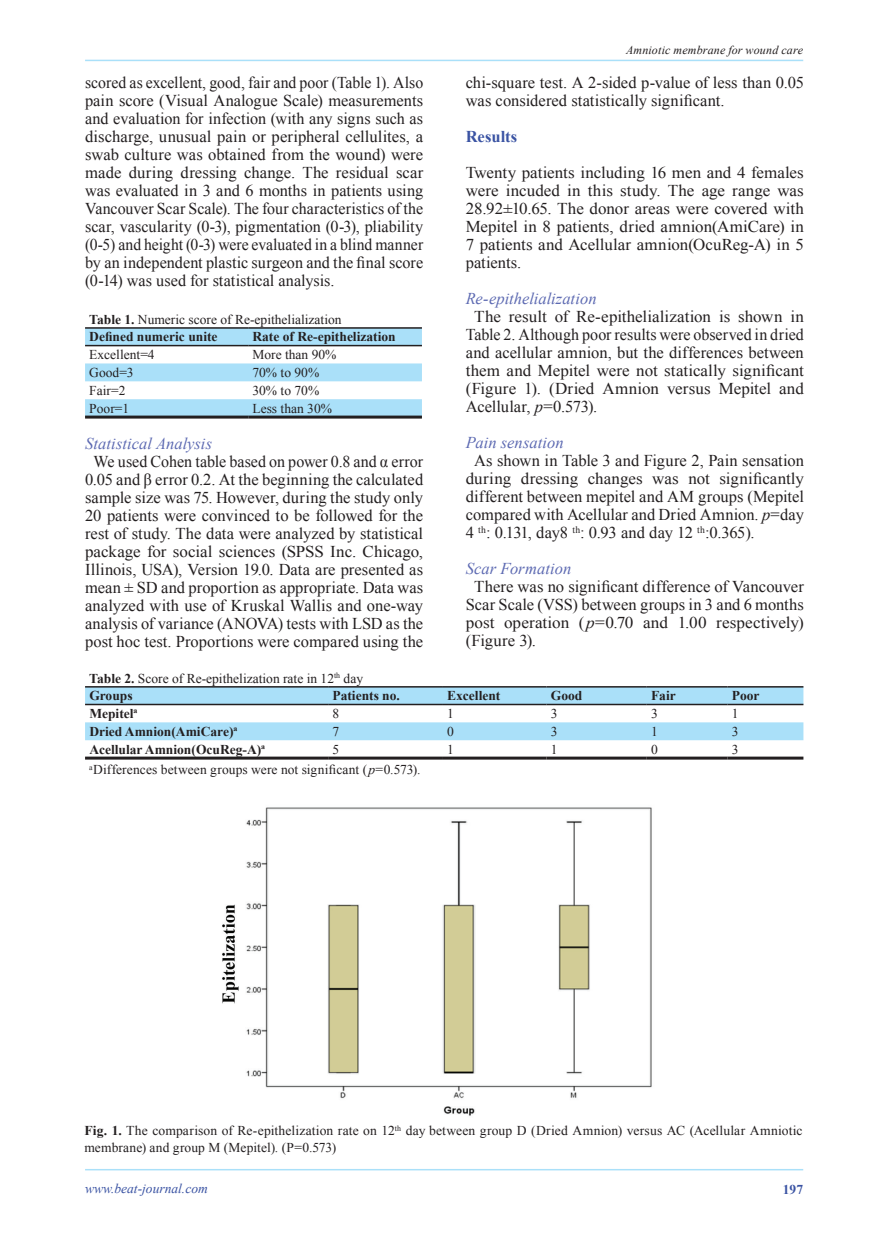
<style>
.page{position:relative;width:889px;height:1242px;background:#fff}
.page>*{position:absolute;margin:0;border:0;box-sizing:border-box;transform-origin:0 0}
.t1{font:16.5px/18px "Times New Roman";color:#231f20;text-align:justify}
.t2{font:16.5px/18px "Times New Roman";color:#231f20;text-align:justify;scale:.96 1}
.t3{font:italic 16.5px "Times New Roman";color:#5d6ab2}
.t4{font:700 16.5px "Times New Roman";letter-spacing:.005em;color:#3a53a3}
.t5{font:13.5px/17.7px "Times New Roman";color:#231f20}
.t6{font:700 13.5px "Times New Roman";color:#231f20}
.t7{font:italic 13.5px "Times New Roman";color:#3a53a3}
.t8{font:700 13.5px "Times New Roman";color:#3a53a3}
.t9{font:italic 12px "Times New Roman";letter-spacing:.01em;color:#231f20}
.t10{font:700 7.8px "Times New Roman";color:#231f20}
.s1{font-weight:700}
.s2{font-style:italic}
</style>
<div class="page">
<hr style="left:85px;top:1169px;width:718px;height:1px;background:#aae0f9">
<hr style="left:85px;top:60px;width:718px;height:1px;background:#aae0f9">
<svg style="left:85px;top:329px;width:337px;height:86px"></svg>
<hr style="left:248px;top:327px;width:174px;height:2px;background:#231f20">
<hr style="left:85px;top:327px;width:163px;height:2px;background:#231f20">
<hr style="left:248px;top:345px;width:174px;height:1px;background:#231f20">
<hr style="left:85px;top:345px;width:163px;height:1px;background:#231f20">
<hr style="left:248px;top:415px;width:174px;height:3px;background:#231f20">
<hr style="left:85px;top:415px;width:163px;height:3px;background:#231f20">
<svg style="left:85px;top:687px;width:718px;height:53px"></svg>
<hr style="left:727px;top:686px;width:76px;height:1px;background:#231f20">
<hr style="left:647px;top:686px;width:80px;height:1px;background:#231f20">
<hr style="left:546px;top:686px;width:101px;height:1px;background:#231f20">
<hr style="left:443px;top:686px;width:103px;height:1px;background:#231f20">
<hr style="left:328px;top:686px;width:115px;height:1px;background:#231f20">
<hr style="left:85px;top:686px;width:243px;height:1px;background:#231f20">
<hr style="left:727px;top:704px;width:76px;height:1px;background:#231f20">
<hr style="left:647px;top:704px;width:80px;height:1px;background:#231f20">
<hr style="left:546px;top:704px;width:101px;height:1px;background:#231f20">
<hr style="left:443px;top:704px;width:103px;height:1px;background:#231f20">
<hr style="left:328px;top:704px;width:115px;height:1px;background:#231f20">
<hr style="left:85px;top:704px;width:243px;height:1px;background:#231f20">
<hr style="left:727px;top:756px;width:76px;height:3px;background:#231f20">
<hr style="left:647px;top:756px;width:80px;height:3px;background:#231f20">
<hr style="left:546px;top:756px;width:101px;height:3px;background:#231f20">
<hr style="left:443px;top:756px;width:103px;height:3px;background:#231f20">
<hr style="left:328px;top:756px;width:115px;height:3px;background:#231f20">
<hr style="left:85px;top:756px;width:243px;height:3px;background:#231f20">
<img style="left:222px;top:807px;width:430px;height:309px">
<p class="t2" style="left:85px;top:73px;width:354px">scored as excellent, good, fair and poor (Table 1). Also pain score (Visual Analogue Scale) measurements and evaluation for infection (with any signs such as discharge, unusual pain or peripheral cellulites, a swab culture was obtained from the wound) were made during dressing change. The residual scar was evaluated in 3 and 6 months in patients using Vancouver Scar Scale). The four characteristics of the scar, vascularity (0-3), pigmentation (0-3), pliability (0-5) and height (0-3) were evaluated in a blind manner by an independent plastic surgeon and the final score (0-14) was used for statistical analysis.</p>
<p class="t5" style="left:89px;top:310px;width:254px"><span class="s1">Table 1.</span> Numeric score of Re-epithelialization<br><span class="s1">Defined numeric unite</span></p>
<p class="t6" style="left:252px;top:327px;width:145px">Rate of Re-epithelization</p>
<p class="t5" style="left:89px;top:345px;width:67px">Excellent=4</p>
<p class="t5" style="left:252px;top:345px;width:85px">More than 90%</p>
<p class="t5" style="left:89px;top:363px;width:46px">Good=3</p>
<p class="t5" style="left:252px;top:363px;width:68px">70% to 90%</p>
<p class="t5" style="left:89px;top:381px;width:38px">Fair=2</p>
<p class="t5" style="left:252px;top:381px;width:68px">30% to 70%</p>
<p class="t5" style="left:89px;top:399px;width:41px">Poor=1</p>
<p class="t5" style="left:252px;top:399px;width:81px">Less than 30%</p>
<p class="t3" style="left:85px;top:432px;width:128px">Statistical Analysis</p>
<p class="t1" style="left:85px;top:451px;width:340px;text-align:center">We used Cohen table based on power 0.8 and α error 0.05 and β error 0.2. At the beginning the calculated sample size was 75. However, during the study only 20 patients were convinced to be followed for the rest of study. The data were analyzed by statistical package for social sciences (SPSS Inc. Chicago, Illinois, USA), Version 19.0. Data are presented as mean ± SD and proportion as appropriate. Data was analyzed with use of Kruskal Wallis and one-way analysis of variance (ANOVA) tests with LSD as the post hoc test. Proportions were compared using the</p>
<p class="t9" style="left:626px;top:42px;width:179px">Amniotic membrane for wound care</p>
<p class="t1" style="left:466px;top:73px;width:340px">chi-square test. A 2-sided p-value of less than 0.05 was considered statistically significant.</p>
<p class="t4" style="left:466px;top:125px;width:53px">Results</p>
<p class="t1" style="left:466px;top:163px;width:340px">Twenty patients including 16 men and 4 females were incuded in this study. The age range was 28.92±10.65. The donor areas were covered with Mepitel in 8 patients, dried amnion(AmiCare) in 7 patients and Acellular amnion(OcuReg-A) in 5 patients.</p>
<p class="t3" style="left:466px;top:287px;width:132px">Re-epithelialization</p>
<p class="t1" style="left:466px;top:307px;width:340px;text-indent:9px">The result of Re-epithelialization is shown in Table 2. Although poor results were observed in dried and acellular amnion, but the differences between them and Mepitel were not statically significant (Figure 1). (Dried Amnion versus Mepitel and Acellular, <span class="s2">p</span>=0.573).</p>
<p class="t3" style="left:466px;top:431px;width:99px">Pain sensation</p>
<p class="t1" style="left:466px;top:451px;width:340px;text-indent:8px">As shown in Table 3 and Figure 2, Pain sensation during dressing changes was not significantly different between mepitel and AM groups (Mepitel compared with Acellular and Dried Amnion. <span class="s2">p</span>=day 4 <sup>th</sup>: 0.131, day8 <sup>th</sup>: 0.93 and day 12 <sup>th</sup>:0.365).</p>
<p class="t3" style="left:466px;top:557px;width:107px">Scar Formation</p>
<p class="t1" style="left:466px;top:577px;width:340px;text-indent:9px">There was no significant difference of Vancouver Scar Scale (VSS) between groups in 3 and 6 months post operation (<span class="s2">p</span>=0.70 and 1.00 respectively) (Figure 3).</p>
<p class="t5" style="left:89px;top:669px;width:275px"><span class="s1">Table 2.</span> Score of Re-epithelization rate in 12<sup>th</sup> day<br><span class="s1">Groups</span></p>
<p class="t6" style="left:332px;top:686px;width:69px">Patients no.</p>
<p class="t6" style="left:447px;top:686px;width:55px">Excellent</p>
<p class="t6" style="left:551px;top:686px;width:33px">Good</p>
<p class="t6" style="left:651px;top:686px;width:26px">Fair</p>
<p class="t6" style="left:732px;top:686px;width:29px">Poor</p>
<p class="t6" style="left:89px;top:703px;width:46px">Mepitel</p>
<p class="t5" style="left:332px;top:704px;width:8px">8</p>
<p class="t5" style="left:447px;top:704px;width:8px">1</p>
<p class="t5" style="left:551px;top:704px;width:8px">3</p>
<p class="t5" style="left:651px;top:704px;width:8px">3</p>
<p class="t5" style="left:732px;top:704px;width:8px">1</p>
<p class="t10" style="left:134px;top:705px;width:5px">a</p>
<p class="t6" style="left:89px;top:721px;width:146px">Dried Amnion(AmiCare)</p>
<p class="t5" style="left:332px;top:722px;width:8px">7</p>
<p class="t5" style="left:447px;top:722px;width:8px">0</p>
<p class="t5" style="left:551px;top:722px;width:8px">3</p>
<p class="t5" style="left:651px;top:722px;width:8px">1</p>
<p class="t5" style="left:732px;top:722px;width:8px">3</p>
<p class="t10" style="left:233px;top:723px;width:5px">a</p>
<p class="t6" style="left:89px;top:739px;width:173px">Acellular Amnion(OcuReg-A)</p>
<p class="t5" style="left:332px;top:740px;width:8px">5</p>
<p class="t5" style="left:447px;top:740px;width:8px">1</p>
<p class="t5" style="left:551px;top:740px;width:8px">1</p>
<p class="t5" style="left:651px;top:740px;width:8px">0</p>
<p class="t5" style="left:732px;top:740px;width:8px">3</p>
<p class="t10" style="left:261px;top:741px;width:5px">a</p>
<p class="t5" style="left:89px;top:760px;width:333px"><sup>a</sup>Differences between groups were not significant (<span class="s2">p</span>=0.573).</p>
<p class="t5" style="left:84px;top:1122px;width:719px;line-height:16.2px"><span class="s1">Fig. 1.</span> The comparison of Re-epithelization rate on 12<sup>th</sup> day between group D (Dried Amnion) versus AC (Acellular Amniotic membrane) and group M (Mepitel). (P=0.573)</p>
<p class="t7" style="left:85px;top:1179px;width:124px">www.beat-journal.com</p>
<p class="t8" style="left:783px;top:1179px;width:22px">197</p>
</div>
